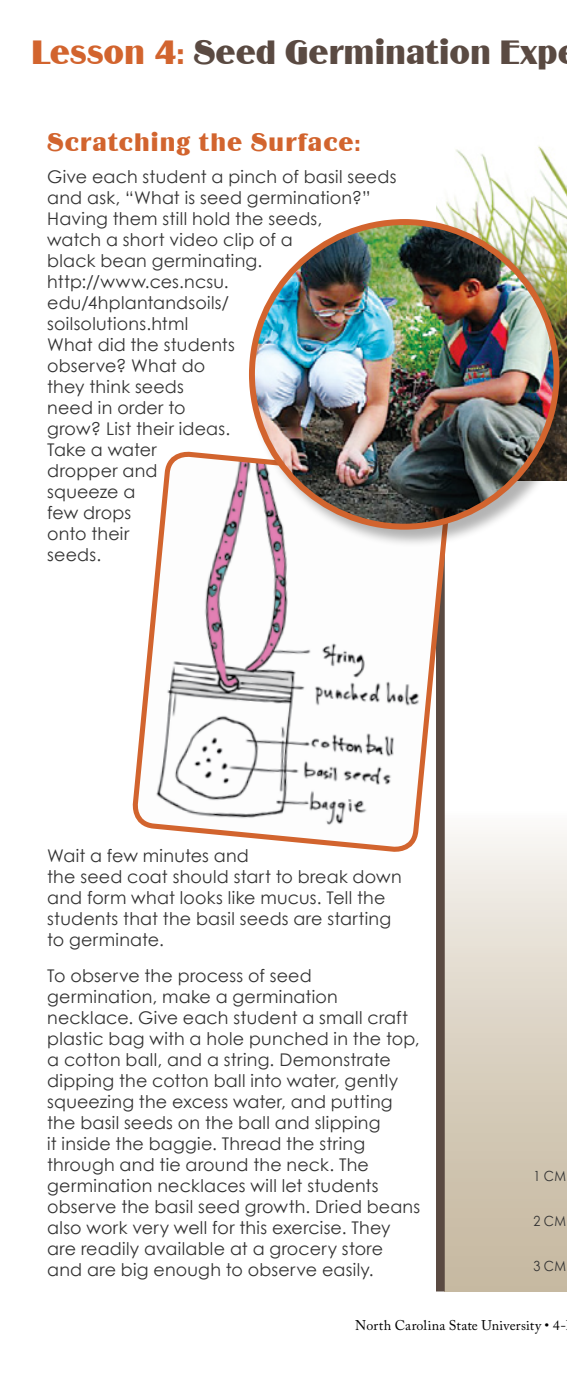
<style>
.page{position:relative;width:567px;height:1386px;background:#fff}
.page>*{position:absolute;margin:0;border:0;box-sizing:border-box;transform-origin:0 0}
.Lesson_HEAD4{font:35px "Binner D";color:#5a4a42}
.Diggin__Scatchin-HEA{font:26.25px "Binner D";letter-spacing:.045em;color:#d2642e}
.Body_Text4{font:17.5px/21px "Century Gothic";letter-spacing:.01em;color:#333}
.Footer4{font:14px "Adobe Caslon Pro";letter-spacing:.01em;color:#000}
.Table_body_text4{font:14px "Century Gothic";color:#333;scale:.9 1}
.s1{color:#d2642e}
</style>
<div class="page">
<svg style="left:445px;top:832px;width:122px;height:459px;background:#dad1c2"></svg>
<div style="left:436px;top:369px;width:9px;height:923px;background:#5a4a42"></div>
<svg style="left:132px;top:451px;width:321px;height:459px"></svg>
<img style="left:436px;top:146px;width:131px;height:72px">
<div style="left:248px;top:218px;width:319px;height:338px;background:#000;opacity:.3"></div>
<img style="left:252px;top:222px;width:305px;height:305px;border-radius:152px">
<p class="Lesson_HEAD4" style="left:32px;top:33px;width:528px"><span class="s1">Lesson 4:</span> Seed Germination Exp</p>
<p class="Diggin__Scatchin-HEA" style="left:47px;top:127px;width:315px">Scratching the Surface:</p>
<p class="Body_Text4" style="left:47px;top:166px;width:351px">Give each student a pinch of basil seeds and ask, “What is seed germination?”<br>Having them still hold the seeds,<br>watch a short video clip of a<br>black bean germinating. http://www.ces.ncsu. edu/4hplantandsoils/<br>soilsolutions.html<br>What did the students<br>observe? What do<br>they think seeds<br>need in order to<br>grow? List their ideas.<br>Take a water<br>dropper and<br>squeeze a<br>few drops<br>onto their<br>seeds.</p>
<p class="Body_Text4" style="left:47px;top:845px;width:356px">Wait a few minutes and<br>the seed coat should start to break down and form what looks like mucus. Tell the students that the basil seeds are starting to germinate.</p>
<p class="Body_Text4" style="left:47px;top:965px;width:375px">To observe the process of seed germination, make a germination necklace. Give each student a small craft plastic bag with a hole punched in the top, a cotton ball, and a string. Demonstrate dipping the cotton ball into water, gently squeezing the excess water, and putting the basil seeds on the ball and slipping<br>it inside the baggie. Thread the string through and tie around the neck. The germination necklaces will let students observe the basil seed growth. Dried beans also work very well for this exercise. They are readily available at a grocery store and are big enough to observe easily.</p>
<p class="Table_body_text4" style="left:534px;top:1168px;width:38px">1 CM</p>
<p class="Table_body_text4" style="left:534px;top:1213px;width:38px">2 CM</p>
<p class="Table_body_text4" style="left:534px;top:1257px;width:38px">3 CM</p>
<p class="Footer4" style="left:355px;top:1317px;width:212px">North Carolina State University • 4-</p>
</div>
